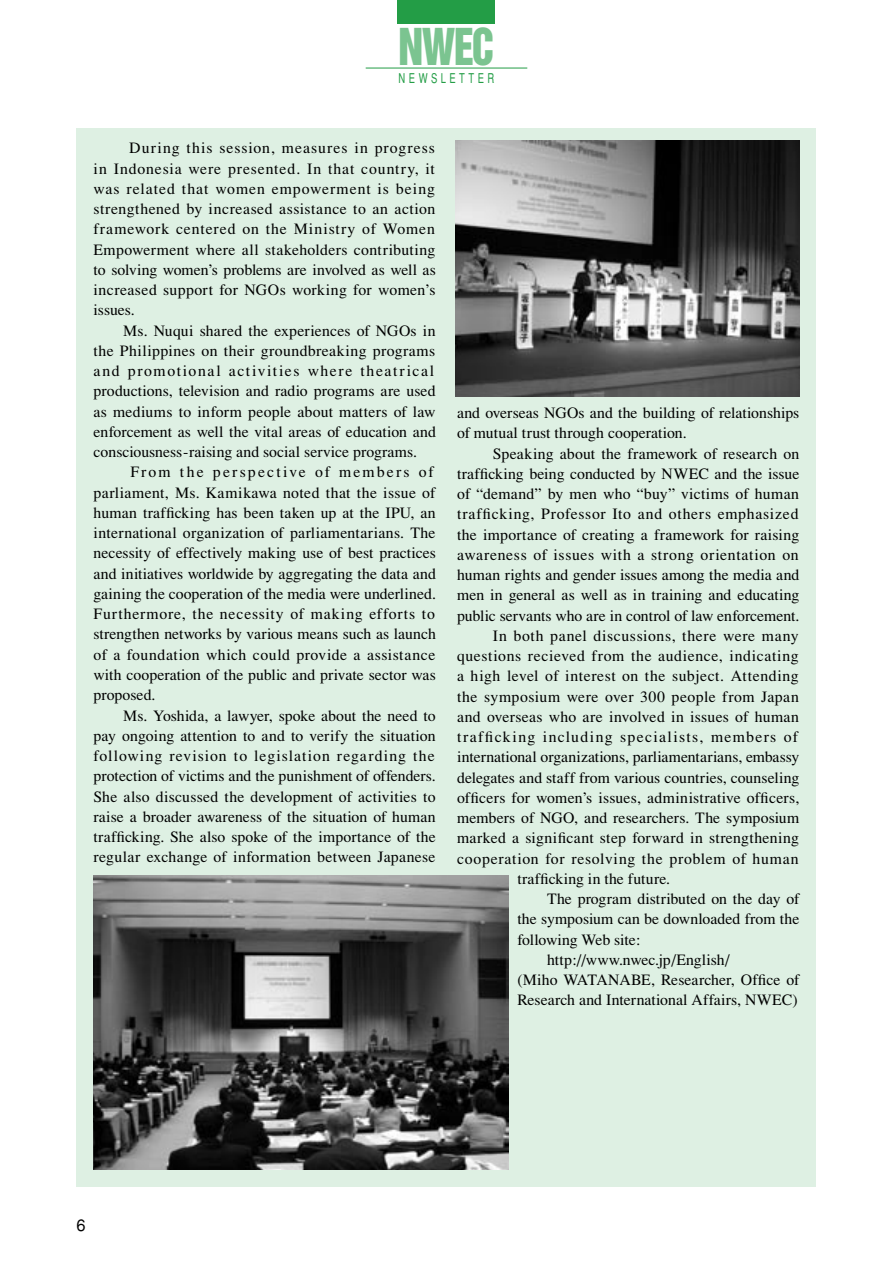
<style>
.page{position:relative;width:893px;height:1263px;background:#fff}
.page>*{position:absolute;margin:0;border:0;box-sizing:border-box;transform-origin:0 0}
.t1{font:46.5px "Helvetica Inserat";color:#7bc490;scale:.87 1}
.t2{font:16.5px "Helvetica";color:#000}
.t3{font:15.75px/20.2px "Times";letter-spacing:.015em;color:#000;text-align:justify}
.t4{font:15.75px "Times";letter-spacing:.04em;color:#000}
.t5{font:15.75px "Times";letter-spacing:-.005em;color:#000}
.t6{font:15.75px "Times";letter-spacing:.045em;color:#000}
.t7{font:15.75px "Times";letter-spacing:.035em;color:#000}
.t8{font:15.75px "Times";letter-spacing:.085em;color:#000}
.t9{font:15.75px "Times";letter-spacing:-.01em;color:#000}
.t10{font:13.5px "Helvetica";letter-spacing:.365em;color:#239d46;scale:.7 1}
</style>
<div class="page">
<div style="left:77px;top:128px;width:739px;height:1058px;background:#def0e3"></div>
<div style="left:398px;top:0;width:97px;height:23px;background:#239d46"></div>
<hr style="left:366px;top:68px;width:161px;height:1px;background:#239d46">
<img style="left:455px;top:140px;width:344px;height:256px">
<img style="left:94px;top:876px;width:415px;height:293px">
<h1 class="t1" style="left:399px;top:19px;width:111px">NWEC</h1>
<p class="t10" style="left:399px;top:70px;width:138px">NEWSLETTER</p>
<p class="t3" style="left:94px;top:138px;width:344px;text-indent:36px">During this session, measures in progress in Indonesia were presented. In that country, it was related that women empowerment is being strengthened by increased assistance to an action framework centered on the Ministry of Women Empowerment where all stakeholders contributing to solving women’s problems are involved as well as increased support for NGOs working for women’s issues.</p>
<p class="t3" style="left:94px;top:320px;width:344px;text-indent:30px">Ms. Nuqui shared the experiences of NGOs in the Philippines on their groundbreaking programs and promotional activities where theatrical productions, television and radio programs are used as mediums to inform people about matters of law enforcement as well the vital areas of education and consciousness-raising and social service programs.</p>
<p class="t3" style="left:94px;top:462px;width:344px;text-align:left;text-indent:37px">From the perspective of members of parliament, Ms. Kamikawa noted that the issue of human trafficking has been taken up at the IPU, an international organization of parliamentarians. The necessity of effectively making use of best practices and initiatives worldwide by aggregating the data and gaining the cooperation of the media were underlined.<br>Furthermore, the necessity of making efforts to strengthen networks by various means such as launch of a foundation which could provide a assistance with cooperation of the public and private sector was proposed.</p>
<p class="t3" style="left:94px;top:705px;width:344px;text-indent:30px">Ms. Yoshida, a lawyer, spoke about the need to pay ongoing attention to and to verify the situation following revision to legislation regarding the protection of victims and the punishment of offenders.<br>She also discussed the development of activities to raise a broader awareness of the situation of human trafficking. She also spoke of the importance of the regular exchange of information between Japanese</p>
<p class="t3" style="left:457px;top:403px;width:344px">and overseas NGOs and the building of relationships of mutual trust through cooperation.</p>
<p class="t3" style="left:493px;top:443px;width:308px">Speaking about the framework of research on</p>
<p class="t3" style="left:457px;top:463px;width:344px">trafficking being conducted by NWEC and the issue</p>
<p class="t3" style="left:457px;top:484px;width:344px">of “demand” by men who “buy” victims of human</p>
<p class="t6" style="left:457px;top:505px;width:343px">trafficking, Professor Ito and others emphasized</p>
<p class="t3" style="left:457px;top:524px;width:344px">the importance of creating a framework for raising</p>
<p class="t4" style="left:457px;top:546px;width:343px">awareness of issues with a strong orientation on</p>
<p class="t3" style="left:457px;top:565px;width:344px">human rights and gender issues among the media and</p>
<p class="t3" style="left:457px;top:585px;width:344px">men in general as well as in training and educating</p>
<p class="t5" style="left:457px;top:606px;width:344px">public servants who are in control of law enforcement.</p>
<p class="t4" style="left:493px;top:627px;width:307px">In both panel discussions, there were many</p>
<p class="t4" style="left:457px;top:647px;width:343px">questions recieved from the audience, indicating</p>
<p class="t7" style="left:457px;top:667px;width:343px">a high level of interest on the subject. Attending</p>
<p class="t3" style="left:457px;top:686px;width:343px">the symposium were over 300 people from Japan</p>
<p class="t3" style="left:457px;top:706px;width:343px">and overseas who are involved in issues of human</p>
<p class="t8" style="left:457px;top:728px;width:342px">trafficking including specialists, members of</p>
<p class="t5" style="left:457px;top:748px;width:344px">international organizations, parliamentarians, embassy</p>
<p class="t3" style="left:457px;top:767px;width:344px">delegates and staff from various countries, counseling</p>
<p class="t3" style="left:457px;top:787px;width:344px">officers for women’s issues, administrative officers,</p>
<p class="t3" style="left:457px;top:808px;width:344px">members of NGO, and researchers. The symposium</p>
<p class="t3" style="left:457px;top:828px;width:343px">marked a significant step forward in strengthening</p>
<p class="t6" style="left:457px;top:849px;width:343px">cooperation for resolving the problem of human</p>
<p class="t3" style="left:517px;top:868px;width:154px">trafficking in the future.</p>
<p class="t3" style="left:547px;top:889px;width:254px">The program distributed on the day of</p>
<p class="t3" style="left:517px;top:909px;width:284px">the symposium can be downloaded from the</p>
<p class="t9" style="left:517px;top:930px;width:125px">following Web site:</p>
<p class="t3" style="left:547px;top:949px;width:184px">http://www.nwec.jp/English/</p>
<p class="t3" style="left:517px;top:970px;width:283px">(Miho WATANABE, Researcher, Office of</p>
<p class="t3" style="left:517px;top:990px;width:282px">Research and International Affairs, NWEC)</p>
<p class="t2" style="left:77px;top:1215px;width:11px">6</p>
</div>
